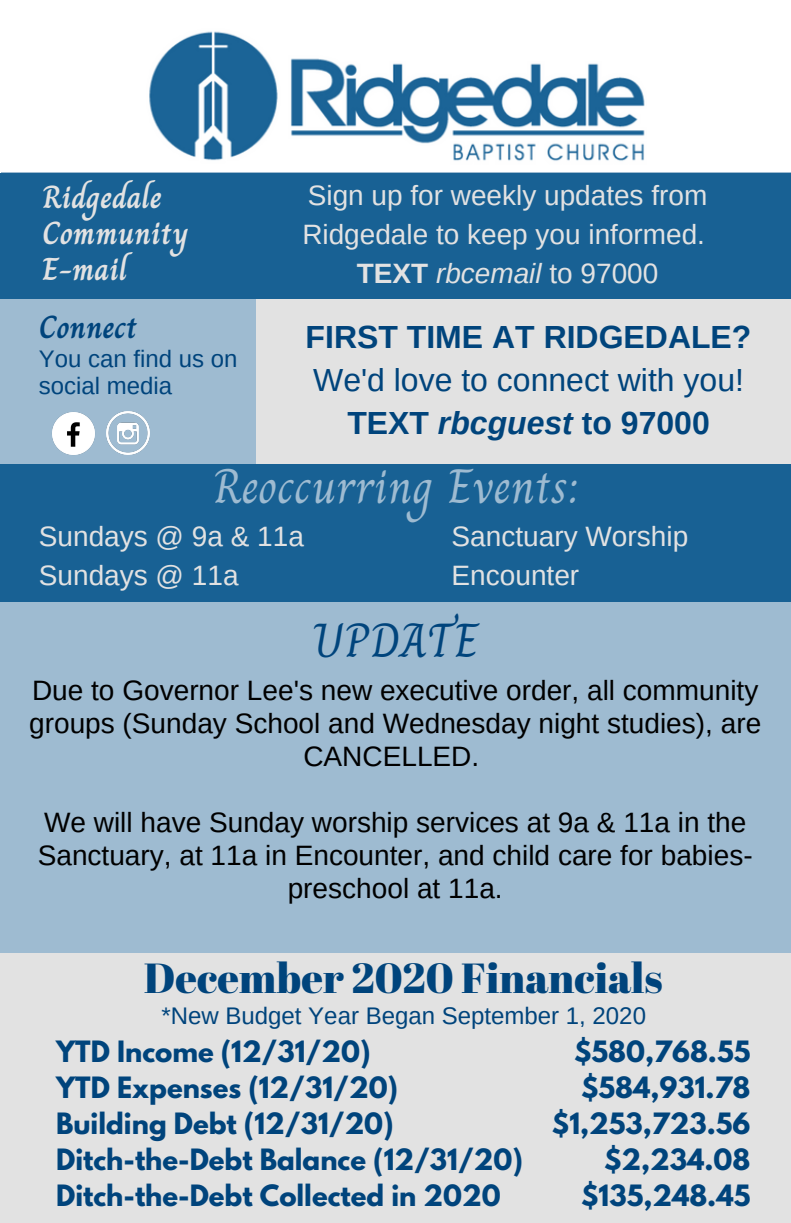
<style>
.page{position:relative;width:791px;height:1223px;background:#fff}
.page>*{position:absolute;margin:0;border:0;box-sizing:border-box;transform-origin:0 0}
.t1{font:48.6px "Charm";color:#9ebbd1}
.t2{font:48px "Charm";color:#00447c}
.t3{font:42px "Abril Fatface";color:#00447c}
.t4{font:700 32px "Arimo";color:#00447c}
.t5{font:32px "Arimo";color:#00447c}
.t6{font:700 32px "Charm";color:#e2e2e2}
.t7{font:700 32px "Charm";color:#00447c}
.t8{font:28px/33px "Arimo";color:#000;text-align:center}
.t9{font:28px/39px "Arimo";color:#e2e2e2}
.t10{font:italic 28px "Arimo";color:#e2e2e2}
.t11{font:700 26px "League Spartan";color:#00447c}
.t12{font:24px/27px "Arimo";color:#00447c}
.s1{font-weight:700;font-style:normal}
.s2{font-style:normal}
.s3{font-style:italic}
</style>
<div class="page">
<img style="left:64px;top:31px;width:663px;height:142px">
<div style="left:0;top:913px;width:790px;height:309px;background:#e2e2e2"></div>
<div style="left:0;top:459px;width:790px;height:161px;background:#186194"></div>
<div style="left:0;top:601px;width:790px;height:351px;background:#9ebbd1"></div>
<div style="left:0;top:173px;width:790px;height:126px;background:#186194"></div>
<div style="left:0;top:299px;width:256px;height:164px;background:#9ebbd1"></div>
<img style="left:52px;top:412px;width:43px;height:43px">
<img style="left:106px;top:411px;width:44px;height:44px">
<div style="left:256px;top:299px;width:534px;height:164px;background:#e2e2e2"></div>
<p class="t6" style="left:42px;top:172px;width:121px">Ridgedale</p>
<p class="t6" style="left:42px;top:208px;width:148px">Community</p>
<p class="t6" style="left:42px;top:244px;width:87px">E-mail</p>
<p class="t7" style="left:39px;top:303px;width:100px">Connect</p>
<p class="t12" style="left:39px;top:345px;width:200px">You can find us on social media</p>
<p class="t9" style="left:302px;top:175px;width:406px">Sign up for weekly updates from<br>Ridgedale to keep you informed.</p>
<p class="t10" style="left:357px;top:257px;width:303px"><span class="s1">TEXT</span> rbcemail <span class="s2">to 97000</span></p>
<p class="t4" style="left:305px;top:318px;width:447px">FIRST TIME AT RIDGEDALE?</p>
<p class="t5" style="left:313px;top:362px;width:432px">We'd love to connect with you!</p>
<p class="t4" style="left:347px;top:405px;width:364px">TEXT <span class="s3">rbcguest</span> to 97000</p>
<p class="t1" style="left:213px;top:449px;width:367px">Reoccurring Events:</p>
<p class="t9" style="left:39px;top:516px;width:267px">Sundays @ 9a &amp; 11a</p>
<p class="t9" style="left:39px;top:555px;width:201px">Sundays @ 11a</p>
<p class="t9" style="left:451px;top:516px;width:238px">Sanctuary Worship</p>
<p class="t9" style="left:451px;top:555px;width:129px">Encounter</p>
<p class="t2" style="left:313px;top:603px;width:167px">UPDATE</p>
<p class="t8" style="left:29px;top:673px;width:733px">Due to Governor Lee's new executive order, all community groups (Sunday School and Wednesday night studies), are<br>CANCELLED.</p>
<p class="t8" style="left:38px;top:805px;width:716px">We will have Sunday worship services at 9a &amp; 11a in the<br>Sanctuary, at 11a in Encounter, and child care for babies&shy;preschool at 11a.</p>
<p class="t3" style="left:144px;top:949px;width:520px">December 2020 Financials</p>
<p class="t12" style="left:161px;top:1002px;width:486px">*New Budget Year Began September 1, 2020</p>
<p class="t11" style="left:56px;top:1038px;width:316px">YTD Income (12/31/20)</p>
<p class="t11" style="left:56px;top:1074px;width:343px">YTD Expenses (12/31/20)</p>
<p class="t11" style="left:56px;top:1110px;width:339px">Building Debt (12/31/20)</p>
<p class="t11" style="left:56px;top:1146px;width:468px">Ditch-the-Debt Balance (12/31/20)</p>
<p class="t11" style="left:56px;top:1182px;width:446px">Ditch-the-Debt Collected in 2020</p>
<p class="t11" style="left:574px;top:1038px;width:178px">$580,768.55</p>
<p class="t11" style="left:581px;top:1074px;width:171px">$584,931.78</p>
<p class="t11" style="left:551px;top:1110px;width:200px">$1,253,723.56</p>
<p class="t11" style="left:604px;top:1146px;width:148px">$2,234.08</p>
<p class="t11" style="left:581px;top:1182px;width:171px">$135,248.45</p>
</div>
